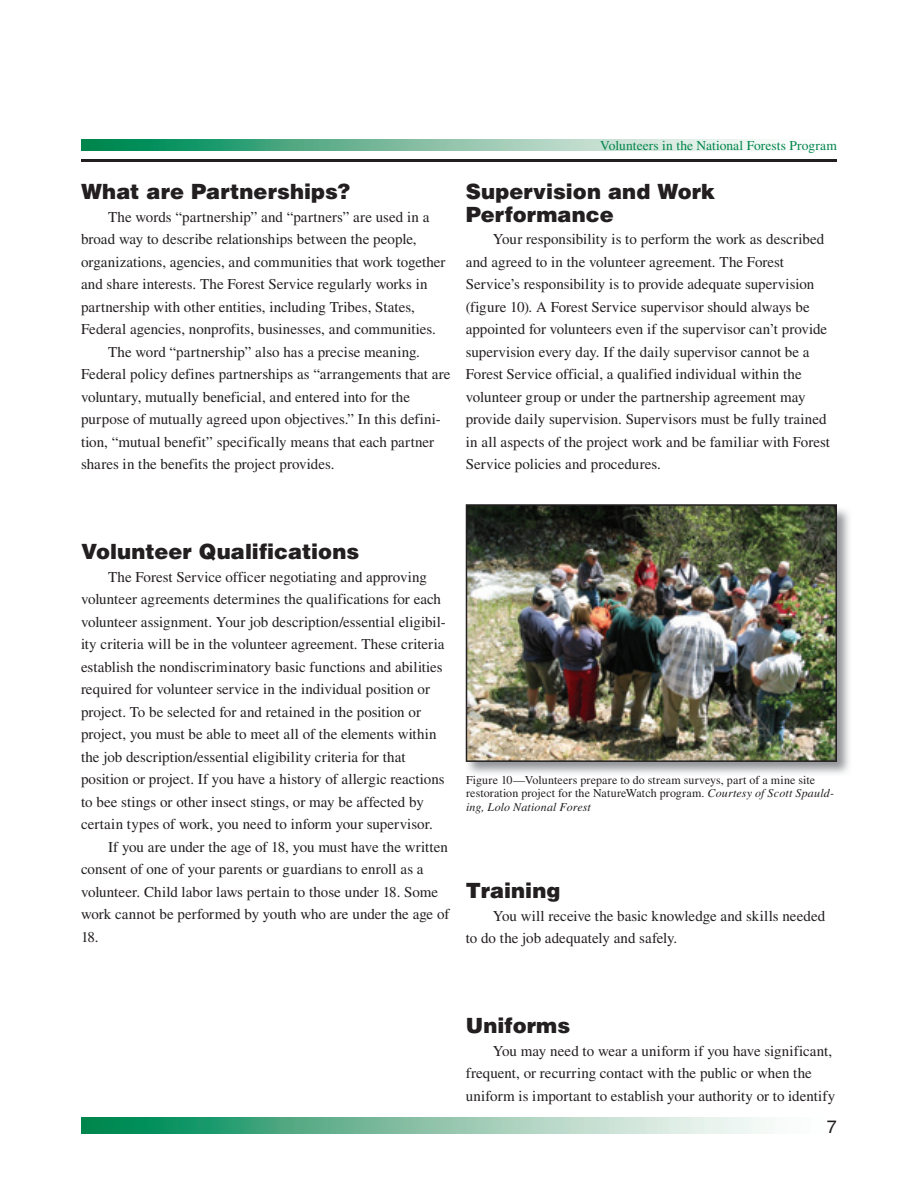
<style>
.page{position:relative;width:918px;height:1188px;background:#fff}
.page>*{position:absolute;margin:0;border:0;box-sizing:border-box;transform-origin:0 0}
.t1{font:900 21px/22.5px "Helvetica";letter-spacing:.005em;color:#231f20}
.t2{font:18px "Helvetica";color:#231f20}
.t3{font:15px/22.5px "Times LT Std";color:#231f20}
.t4{font:13.5px "Times LT Std";letter-spacing:.005em;color:#00854a}
.t5{font:12px/13.5px "Times LT Std";letter-spacing:.01em;color:#231f20}
.s1{font-style:italic}
</style>
<div class="page">
<svg style="left:81px;top:1118px;width:685px;height:16px;background:#7fc0a5"></svg>
<hr style="left:81px;top:159px;width:756px;height:3px;background:#231f20">
<img style="left:465px;top:506px;width:384px;height:268px">
<img style="left:466px;top:504px;width:371px;height:258px">
<svg style="left:81px;top:140px;width:691px;height:10px;background:#7ebfa3"></svg>
<h1 class="t1" style="left:81px;top:182px;width:271px">What are Partnerships?</h1>
<p class="t3" style="left:108px;top:207px;width:323px">The words “partnership” and “partners” are used in a</p>
<p class="t3" style="left:81px;top:230px;width:337px">broad way to describe relationships between the people,</p>
<p class="t3" style="left:81px;top:252px;width:366px">organizations, agencies, and communities that work together</p>
<p class="t3" style="left:81px;top:275px;width:348px">and share interests. The Forest Service regularly works in</p>
<p class="t3" style="left:81px;top:297px;width:335px">partnership with other entities, including Tribes, States,</p>
<p class="t3" style="left:81px;top:320px;width:356px">Federal agencies, nonprofits, businesses, and communities.</p>
<p class="t3" style="left:108px;top:342px;width:314px">The word “partnership” also has a precise meaning.</p>
<p class="t3" style="left:81px;top:365px;width:371px">Federal policy defines partnerships as “arrangements that are</p>
<p class="t3" style="left:81px;top:387px;width:331px">voluntary, mutually beneficial, and entered into for the</p>
<p class="t3" style="left:81px;top:410px;width:361px">purpose of mutually agreed upon objectives.” In this defini-</p>
<p class="t3" style="left:81px;top:432px;width:355px">tion, “mutual benefit” specifically means that each partner</p>
<p class="t3" style="left:81px;top:455px;width:255px">shares in the benefits the project provides.</p>
<p class="t4" style="left:600px;top:140px;width:238px">Volunteers in the National Forests Program</p>
<h1 class="t1" style="left:466px;top:182px;width:251px">Supervision and Work<br>Performance</h1>
<p class="t3" style="left:466px;top:230px;width:366px;text-indent:27px">Your responsibility is to perform the work as described and agreed to in the volunteer agreement. The Forest Service’s responsibility is to provide adequate supervision (figure 10). A Forest Service supervisor should always be appointed for volunteers even if the supervisor can’t provide supervision every day. If the daily supervisor cannot be a Forest Service official, a qualified individual within the volunteer group or under the partnership agreement may provide daily supervision. Supervisors must be fully trained in all aspects of the project work and be familiar with Forest Service policies and procedures.</p>
<h1 class="t1" style="left:81px;top:542px;width:280px">Volunteer Qualifications</h1>
<p class="t3" style="left:108px;top:567px;width:320px">The Forest Service officer negotiating and approving</p>
<p class="t3" style="left:81px;top:590px;width:362px">volunteer agreements determines the qualifications for each</p>
<p class="t3" style="left:81px;top:612px;width:366px">volunteer assignment. Your job description/essential eligibil-</p>
<p class="t3" style="left:81px;top:635px;width:365px">ity criteria will be in the volunteer agreement. These criteria</p>
<p class="t3" style="left:81px;top:657px;width:363px">establish the nondiscriminatory basic functions and abilities</p>
<p class="t3" style="left:81px;top:680px;width:351px">required for volunteer service in the individual position or</p>
<p class="t3" style="left:81px;top:702px;width:342px">project. To be selected for and retained in the position or</p>
<p class="t3" style="left:81px;top:725px;width:357px">project, you must be able to meet all of the elements within</p>
<p class="t3" style="left:81px;top:747px;width:326px">the job description/essential eligibility criteria for that</p>
<p class="t3" style="left:81px;top:770px;width:365px">position or project. If you have a history of allergic reactions</p>
<p class="t3" style="left:81px;top:792px;width:344px">to bee stings or other insect stings, or may be affected by</p>
<p class="t3" style="left:81px;top:815px;width:353px">certain types of work, you need to inform your supervisor.</p>
<p class="t3" style="left:108px;top:837px;width:341px">If you are under the age of 18, you must have the written</p>
<p class="t3" style="left:81px;top:860px;width:344px">consent of one of your parents or guardians to enroll as a</p>
<p class="t3" style="left:81px;top:882px;width:359px">volunteer. Child labor laws pertain to those under 18. Some</p>
<p class="t3" style="left:81px;top:905px;width:370px">work cannot be performed by youth who are under the age of</p>
<p class="t3" style="left:81px;top:927px;width:19px">18.</p>
<p class="t5" style="left:466px;top:774px;width:370px">Figure 10—Volunteers prepare to do stream surveys, part of a mine site restoration project for the NatureWatch program. <span class="s1">Courtesy of Scott Spauld&shy;ing, Lolo National Forest</span></p>
<h1 class="t1" style="left:466px;top:881px;width:96px">Training</h1>
<p class="t3" style="left:466px;top:906px;width:361px;text-indent:27px">You will receive the basic knowledge and skills needed to do the job adequately and safely.</p>
<h1 class="t1" style="left:466px;top:1016px;width:106px">Uniforms</h1>
<p class="t3" style="left:466px;top:1041px;width:371px;text-indent:27px">You may need to wear a uniform if you have significant, frequent, or recurring contact with the public or when the uniform is important to establish your authority or to identify</p>
<p class="t2" style="left:827px;top:1120px;width:12px">7</p>
</div>
